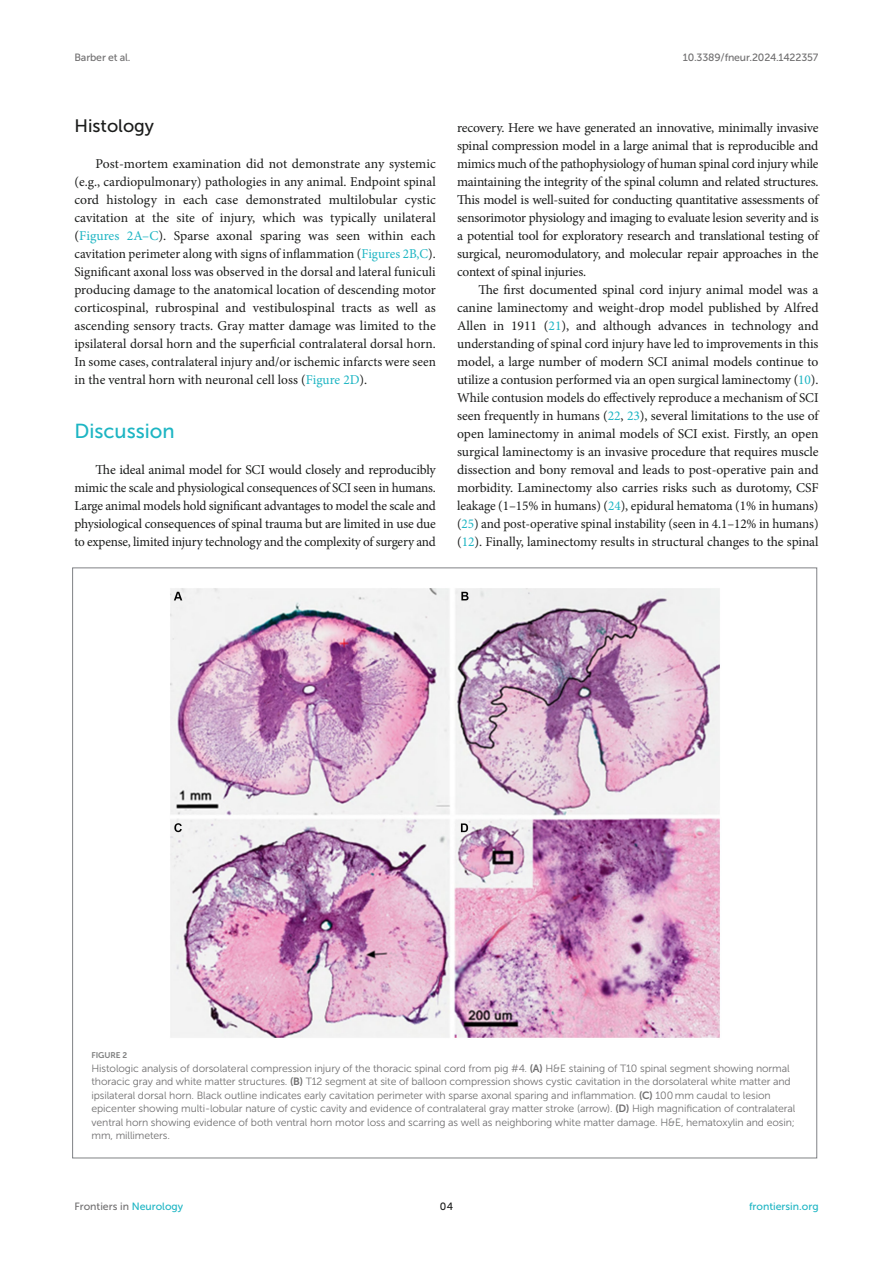
<style>
.page{position:relative;width:893px;height:1263px;background:#fff}
.page>*{position:absolute;margin:0;border:0;box-sizing:border-box;transform-origin:0 0}
.HEAD_1{font:20.25px "Museo Sans 500";color:#1db5c3}
.HEAD_2{font:18px "Museo Sans 500";color:#1b1c1b}
.TEXT_FLUSH{font:13.5px/18px "Minion Pro";letter-spacing:-.015em;color:#1b1c1b;text-align:justify}
.TEXT{font:13.5px/18px "Minion Pro";letter-spacing:-.005em;color:#1b1c1b;text-align:justify}
.FIG_LEG{font:10.5px/13.5px "Museo Sans 300";letter-spacing:-.01em;color:#706f70}
.t1{font:10.5px "Museo Sans 500";letter-spacing:-.015em;color:#706f70}
.t2{font:10.5px "Museo Sans 500";color:#1db5c3}
.t3{font:10.5px "Museo Sans 500";color:#1b1c1b}
.FIG_HD{font:8.25px "Museo Sans 700";letter-spacing:-.01em;color:#7e7f7f}
.s1{color:#1db5c3}
.s2{font-family:"Museo Sans 700"}
</style>
<div class="page">
<img style="left:170px;top:588px;width:550px;height:450px">
<p class="t1" style="left:74px;top:51px;width:58px">Barber et al.</p>
<p class="t1" style="left:683px;top:51px;width:137px">10.3389/fneur.2024.1422357</p>
<p class="HEAD_2" style="left:74px;top:116px;width:81px">Histology</p>
<p class="TEXT_FLUSH" style="left:74px;top:155px;width:363px;text-indent:21px">Post-mortem examination did not demonstrate any systemic (e.g., cardiopulmonary) pathologies in any animal. Endpoint spinal cord histology in each case demonstrated multilobular cystic cavitation at the site of injury, which was typically unilateral (<span class="s1">Figures 2A–C</span>). Sparse axonal sparing was seen within each cavitation perimeter along with signs of inflammation (<span class="s1">Figures 2B,C</span>).<br>Significant axonal loss was observed in the dorsal and lateral funiculi producing damage to the anatomical location of descending motor corticospinal, rubrospinal and vestibulospinal tracts as well as ascending sensory tracts. Gray matter damage was limited to the ipsilateral dorsal horn and the superficial contralateral dorsal horn.<br>In some cases, contralateral injury and/or ischemic infarcts were seen in the ventral horn with neuronal cell loss (<span class="s1">Figure 2D</span>).</p>
<p class="HEAD_1" style="left:74px;top:420px;width:102px">Discussion</p>
<p class="TEXT_FLUSH" style="left:74px;top:461px;width:363px;text-indent:21px">The ideal animal model for SCI would closely and reproducibly mimic the scale and physiological consequences of SCI seen in humans.<br>Large animal models hold significant advantages to model the scale and physiological consequences of spinal trauma but are limited in use due to expense, limited injury technology and the complexity of surgery and</p>
<p class="TEXT_FLUSH" style="left:457px;top:119px;width:363px">recovery. Here we have generated an innovative, minimally invasive spinal compression model in a large animal that is reproducible and mimics much of the pathophysiology of human spinal cord injury while maintaining the integrity of the spinal column and related structures.<br>This model is well-suited for conducting quantitative assessments of sensorimotor physiology and imaging to evaluate lesion severity and is a potential tool for exploratory research and translational testing of surgical, neuromodulatory, and molecular repair approaches in the context of spinal injuries.</p>
<p class="TEXT" style="left:457px;top:281px;width:363px;text-indent:21px">The first documented spinal cord injury animal model was a canine laminectomy and weight-drop model published by Alfred Allen in 1911 (<span class="s1">21</span>), and although advances in technology and understanding of spinal cord injury have led to improvements in this model, a large number of modern SCI animal models continue to utilize a contusion performed via an open surgical laminectomy (<span class="s1">10</span>).<br>While contusion models do effectively reproduce a mechanism of SCI seen frequently in humans (<span class="s1">22</span>, <span class="s1">23</span>), several limitations to the use of open laminectomy in animal models of SCI exist. Firstly, an open surgical laminectomy is an invasive procedure that requires muscle dissection and bony removal and leads to post-operative pain and morbidity. Laminectomy also carries risks such as durotomy, CSF leakage (1–15% in humans) (<span class="s1">24</span>), epidural hematoma (1% in humans) (<span class="s1">25</span>) and post-operative spinal instability (seen in 4.1–12% in humans) (<span class="s1">12</span>). Finally, laminectomy results in structural changes to the spinal</p>
<p class="FIG_HD" style="left:92px;top:1050px;width:37px">FIGURE 2</p>
<p class="FIG_LEG" style="left:92px;top:1061px;width:705px">Histologic analysis of dorsolateral compression injury of the thoracic spinal cord from pig #4. <span class="s2">(A)</span> H&amp;E staining of T10 spinal segment showing normal thoracic gray and white matter structures. <span class="s2">(B)</span> T12 segment at site of balloon compression shows cystic cavitation in the dorsolateral white matter and ipsilateral dorsal horn. Black outline indicates early cavitation perimeter with sparse axonal sparing and inflammation. <span class="s2">(C)</span> 100 mm caudal to lesion epicenter showing multi-lobular nature of cystic cavity and evidence of contralateral gray matter stroke (arrow). <span class="s2">(D)</span> High magnification of contralateral ventral horn showing evidence of both ventral horn motor loss and scarring as well as neighboring white matter damage. H&amp;E, hematoxylin and eosin; mm, millimeters.</p>
<p class="t1" style="left:74px;top:1200px;width:110px">Frontiers in <span class="s1">Neurology</span></p>
<p class="t3" style="left:440px;top:1200px;width:15px">04</p>
<p class="t2" style="left:749px;top:1200px;width:71px">frontiersin.org</p>
</div>
